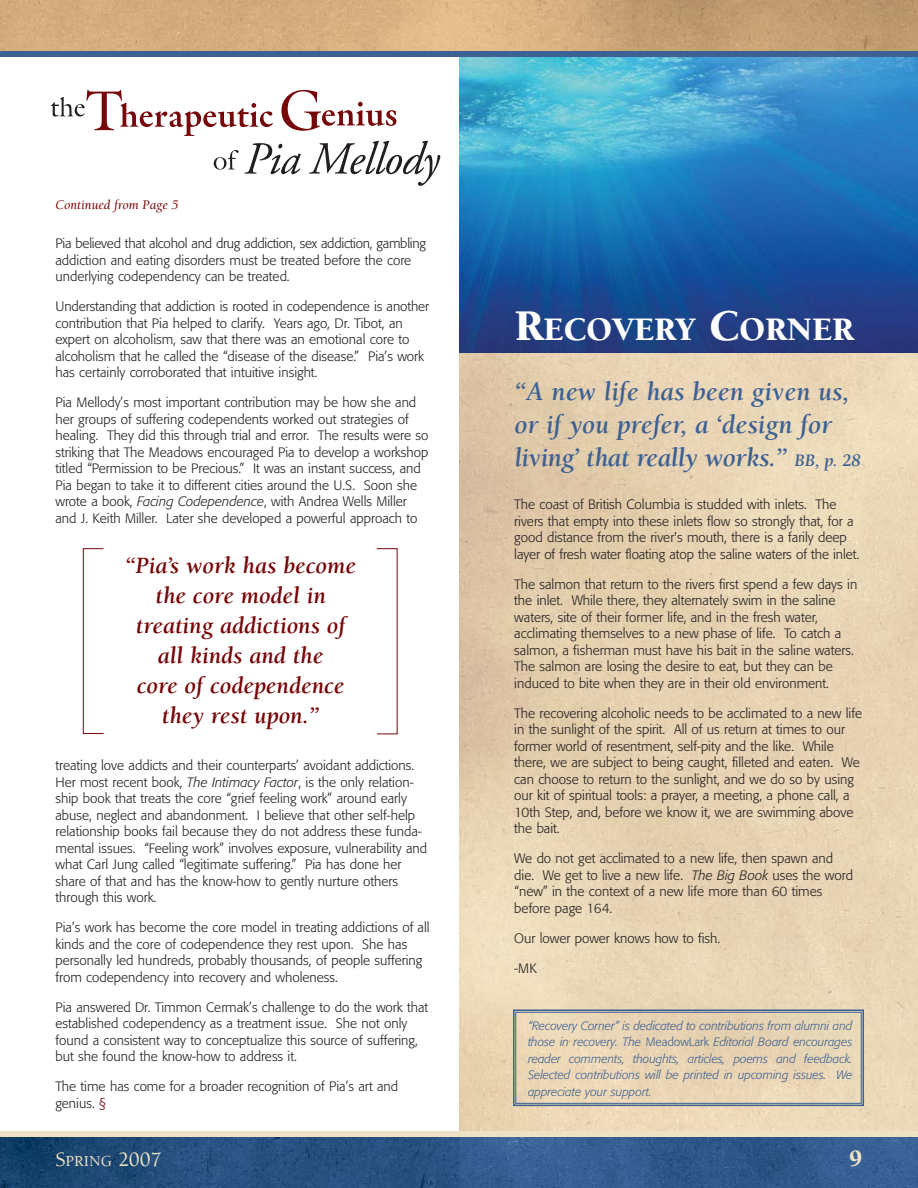
<style>
.page{position:relative;width:918px;height:1188px;background:#fff}
.page>*{position:absolute;margin:0;border:0;box-sizing:border-box;transform-origin:0 0}
.t1{font:900 33.75px "Berkeley";color:#fff}
.t2{font:italic 700 27px/33px "Berkeley";color:#3e6193}
.t3{font:italic 700 24px/30px "Berkeley";color:#760608;text-align:center}
.t4{font:900 24px "Berkeley";color:#eee2c5}
.t5{font:500 21px "Berkeley";color:#eee2c5}
.t6{font:300 13.5px/16.5px "Formata";color:#231f20}
.t7{font:italic 13.5px "Berkeley";color:#760608}
.t8{font:italic 300 12px/16.5px "Formata";color:#3e6193;text-align:justify}
.s1{font-style:italic}
.s2{color:#760608}
.s3{font-size:15.75px}
.s4{font-size:45px}
.s5{font-size:18px}
.s6{font-style:normal}
</style>
<div class="page">
<img style="left:459px;top:353px;width:459px;height:778px">
<img style="left:459px;top:57px;width:459px;height:296px">
<svg style="left:309px;top:141px;width:131px;height:45px"></svg>
<svg style="left:214px;top:143px;width:87px;height:31px"></svg>
<svg style="left:51px;top:90px;width:222px;height:46px"></svg>
<svg style="left:281px;top:90px;width:115px;height:41px"></svg>
<img style="left:0;top:0;width:918px;height:51px">
<div style="left:0;top:51px;width:918px;height:6px;background:#3e6193"></div>
<img style="left:0;top:1137px;width:918px;height:51px">
<div style="left:0;top:1131px;width:918px;height:6px;background:#eee2c5"></div>
<div style="left:83px;top:548px;width:21px;height:186px;border:1px solid #760608"></div>
<div style="left:513px;top:1010px;width:351px;height:96px;border:2px solid #3e6193"></div>
<div style="left:515px;top:1012px;width:347px;height:92px;border:1px solid #3e6193"></div>
<p class="t7" style="left:55px;top:199px;width:124px">Continued from Page 5</p>
<p class="t6" style="left:55px;top:236px;width:372px">Pia believed that alcohol and drug addiction, sex addiction, gambling addiction and eating disorders must be treated before the core underlying codependency can be treated.</p>
<p class="t6" style="left:55px;top:299px;width:375px">Understanding that addiction is rooted in codependence is another contribution that Pia helped to clarify. Years ago, Dr. Tibot, an expert on alcoholism, saw that there was an emotional core to alcoholism that he called the “disease of the disease.” Pia’s work has certainly corroborated that intuitive insight.</p>
<p class="t6" style="left:55px;top:395px;width:374px">Pia Mellody’s most important contribution may be how she and her groups of suffering codependents worked out strategies of healing. They did this through trial and error. The results were so striking that The Meadows encouraged Pia to develop a workshop titled “Permission to be Precious.” It was an instant success, and Pia began to take it to different cities around the U.S. Soon she wrote a book, <span class="s1">Facing Codependence</span>, with Andrea Wells Miller and J. Keith Miller. Later she developed a powerful approach to</p>
<h3 class="t3" style="left:125px;top:552px;width:232px">“Pia’s work has become the core model in treating addictions of all kinds and the<br>core of codependence they rest upon.”</h3>
<p class="t6" style="left:55px;top:758px;width:373px">treating love addicts and their counterparts’ avoidant addictions.<br>Her most recent book, <span class="s1">The Intimacy Factor</span>, is the only relation&shy;ship book that treats the core “grief feeling work” around early abuse, neglect and abandonment. I believe that other self-help relationship books fail because they do not address these funda&shy;mental issues. “Feeling work” involves exposure, vulnerability and what Carl Jung called “legitimate suffering.” Pia has done her share of that and has the know-how to gently nurture others through this work.</p>
<p class="t6" style="left:55px;top:920px;width:376px">Pia’s work has become the core model in treating addictions of all kinds and the core of codependence they rest upon. She has personally led hundreds, probably thousands, of people suffering from codependency into recovery and wholeness.</p>
<p class="t6" style="left:55px;top:1000px;width:374px">Pia answered Dr. Timmon Cermak’s challenge to do the work that established codependency as a treatment issue. She not only found a consistent way to conceptualize this source of suffering, but she found the know-how to address it.</p>
<p class="t6" style="left:55px;top:1079px;width:344px">The time has come for a broader recognition of Pia’s art and genius. <span class="s2">§</span></p>
<h3 class="t5" style="left:55px;top:1151px;width:108px">S<span class="s3">PRING</span> 2007</h3>
<h1 class="t1" style="left:514px;top:316px;width:341px"><span class="s4">R</span>ECOVERY <span class="s4">C</span>ORNER</h1>
<h2 class="t2" style="left:514px;top:378px;width:348px">“A new life has been given us, or if you prefer, a ‘design for living’ that really works.” <span class="s5">BB, p. 28</span></h2>
<p class="t6" style="left:514px;top:497px;width:346px">The coast of British Columbia is studded with inlets. The rivers that empty into these inlets flow so strongly that, for a good distance from the river's mouth, there is a farily deep layer of fresh water floating atop the saline waters of the inlet.</p>
<p class="t6" style="left:514px;top:577px;width:344px">The salmon that return to the rivers first spend a few days in the inlet. While there, they alternately swim in the saline waters, site of their former life, and in the fresh water, acclimating themselves to a new phase of life. To catch a salmon, a fisherman must have his bait in the saline waters.<br>The salmon are losing the desire to eat, but they can be induced to bite when they are in their old environment.</p>
<p class="t6" style="left:514px;top:706px;width:349px">The recovering alcoholic needs to be acclimated to a new life in the sunlight of the spirit. All of us return at times to our former world of resentment, self-pity and the like. While there, we are subject to being caught, filleted and eaten. We can choose to return to the sunlight, and we do so by using our kit of spiritual tools: a prayer, a meeting, a phone call, a 10th Step, and, before we know it, we are swimming above the bait.</p>
<p class="t6" style="left:514px;top:851px;width:340px">We do not get acclimated to a new life, then spawn and die. We get to live a new life. <span class="s1">The Big Book</span> uses the word “new” in the context of a new life more than 60 times before page 164.</p>
<p class="t6" style="left:514px;top:931px;width:208px">Our lower power knows how to fish.</p>
<p class="t6" style="left:514px;top:961px;width:24px">-MK</p>
<p class="t8" style="left:528px;top:1018px;width:326px">“Recovery Corner” is dedicated to contributions from alumni and those in recovery. The <span class="s6">MeadowLark</span> Editorial Board encourages reader comments, thoughts, articles, poems and feedback.<br>Selected contributions will be printed in upcoming issues. We appreciate your support.</p>
<h3 class="t4" style="left:849px;top:1149px;width:15px">9</h3>
</div>
